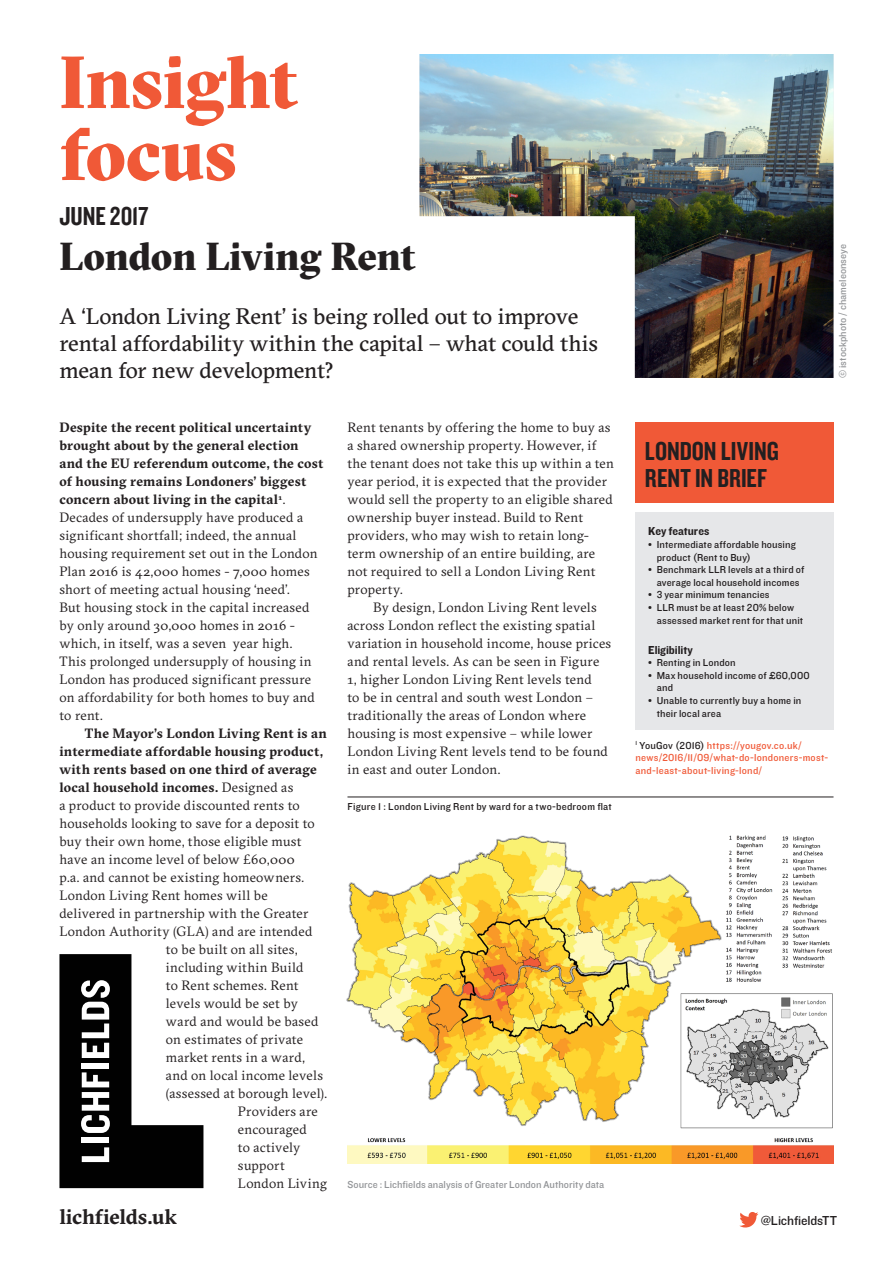
<style>
.page{position:relative;width:893px;height:1263px;background:#fff}
.page>*{position:absolute;margin:0;border:0;box-sizing:border-box;transform-origin:0 0}
.Title_49_48{font:900 73.5px/72px "GT Sectra Fine";letter-spacing:-.015em;color:#f05937}
.Heading_26_30{font:900 39px "GT Sectra Fine";letter-spacing:-.01em;color:#231f20}
.Date_18_18{font:27px/27px "Knockout 49 Liteweight";letter-spacing:-.005em;color:#231f20}
.Subheading_15_18{font:22.5px/27px "GT Sectra";letter-spacing:-.01em;color:#231f20}
.Website_Address_14{font:700 21px "GT Sectra";letter-spacing:-.005em;color:#231f20}
.Body_Text_9_12{font:13.5px/18px "GT Sectra";letter-spacing:.02em;color:#231f20}
.Body_Text_9_12-2{font:700 13.5px "GT Sectra";letter-spacing:.015em;color:#231f20}
.t1{font:13.5px "Knockout 31 Junior Middlewt";letter-spacing:-.005em;color:#231f20}
.Stats_text{font:12px "Knockout 51 Middleweight";letter-spacing:-.005em;color:#231f20}
.Figure_Text{font:10.5px/12.6px "Knockout 31 Junior Middlewt";letter-spacing:.015em;color:#231f20}
.Footnotes{font:10.5px/12.6px "Knockout 31 Junior Middlewt";letter-spacing:.02em;color:#f05937}
.Source_Text{font:10.5px "Knockout 31 Junior Middlewt";letter-spacing:.005em;color:#939598}
.Captions_9_12{font:10.5px "Knockout 31 Junior Middlewt";color:#939598}
.s1{font-weight:700}
.s2{font-weight:400}
.s3{color:#231f20}
</style>
<div class="page">
<svg style="left:739px;top:1212px;width:19px;height:15px"></svg>
<svg style="left:59px;top:954px;width:144px;height:234px"></svg>
<img style="left:419px;top:54px;width:414px;height:324px">
<hr style="left:347px;top:796px;width:486px;height:1px;background:#231f20">
<div style="left:635px;top:512px;width:198px;height:217px;background:#e6e7e9"></div>
<div style="left:635px;top:422px;width:198px;height:81px;background:#f05937"></div>
<img style="left:346px;top:835px;width:487px;height:294px">
<div style="left:338px;top:826px;width:63px;height:39px;background:#fff"></div>
<img style="left:347px;top:1138px;width:486px;height:26px">
<div style="left:525px;top:1134px;width:129px;height:10px;background:#fff"></div>
<p class="Title_49_48" style="left:59px;top:44px;width:241px">Insight focus</p>
<p class="Date_18_18" style="left:59px;top:202px;width:91px">JUNE 2017</p>
<p class="Heading_26_30" style="left:59px;top:231px;width:358px">London Living Rent</p>
<p class="Subheading_15_18" style="left:59px;top:303px;width:540px">A ‘London Living Rent’ is being rolled out to improve rental affordability within the capital – what could this mean for new development?</p>
<p class="Body_Text_9_12" style="left:59px;top:418px;width:265px"><span class="s1">Despite the recent political uncertainty brought about by the general election and the EU referendum outcome, the cost of housing remains Londoners’ biggest concern about living in the capital</span><sup>1</sup>.<br>Decades of undersupply have produced a significant shortfall; indeed, the annual housing requirement set out in the London Plan 2016 is 42,000 homes - 7,000 homes short of meeting actual housing ‘need’.<br>But housing stock in the capital increased by only around 30,000 homes in 2016 - which, in itself, was a seven year high.<br>This prolonged undersupply of housing in London has produced significant pressure on affordability for both homes to buy and to rent.</p>
<p class="Body_Text_9_12-2" style="left:85px;top:725px;width:243px">The Mayor’s London Living Rent is an</p>
<p class="Body_Text_9_12-2" style="left:59px;top:743px;width:265px">intermediate affordable housing product,</p>
<p class="Body_Text_9_12-2" style="left:59px;top:761px;width:259px">with rents based on one third of average</p>
<p class="Body_Text_9_12-2" style="left:59px;top:779px;width:235px">local household incomes. <span class="s2">Designed as</span></p>
<p class="Body_Text_9_12" style="left:59px;top:796px;width:242px">a product to provide discounted rents to</p>
<p class="Body_Text_9_12" style="left:59px;top:814px;width:257px">households looking to save for a deposit to</p>
<p class="Body_Text_9_12" style="left:59px;top:832px;width:244px">buy their own home, those eligible must</p>
<p class="Body_Text_9_12" style="left:59px;top:850px;width:237px">have an income level of below £60,000</p>
<p class="Body_Text_9_12" style="left:59px;top:868px;width:246px">p.a. and cannot be existing homeowners.</p>
<p class="Body_Text_9_12" style="left:59px;top:886px;width:210px">London Living Rent homes will be</p>
<p class="Body_Text_9_12" style="left:59px;top:904px;width:250px">delivered in partnership with the Greater</p>
<p class="Body_Text_9_12" style="left:59px;top:922px;width:254px">London Authority (GLA) and are intended</p>
<p class="Body_Text_9_12" style="left:166px;top:940px;width:133px">to be built on all sites,</p>
<p class="Body_Text_9_12" style="left:166px;top:958px;width:139px">including within Build</p>
<p class="Body_Text_9_12" style="left:166px;top:976px;width:134px">to Rent schemes. Rent</p>
<p class="Body_Text_9_12" style="left:166px;top:994px;width:134px">levels would be set by</p>
<p class="Body_Text_9_12" style="left:166px;top:1012px;width:154px">ward and would be based</p>
<p class="Body_Text_9_12" style="left:166px;top:1030px;width:139px">on estimates of private</p>
<p class="Body_Text_9_12" style="left:166px;top:1048px;width:140px">market rents in a ward,</p>
<p class="Body_Text_9_12" style="left:166px;top:1066px;width:159px">and on local income levels</p>
<p class="Body_Text_9_12" style="left:166px;top:1084px;width:163px">(assessed at borough level).</p>
<p class="Body_Text_9_12" style="left:238px;top:1102px;width:81px">Providers are</p>
<p class="Body_Text_9_12" style="left:238px;top:1120px;width:70px">encouraged</p>
<p class="Body_Text_9_12" style="left:238px;top:1138px;width:64px">to actively</p>
<p class="Body_Text_9_12" style="left:238px;top:1156px;width:48px">support</p>
<p class="Body_Text_9_12" style="left:238px;top:1174px;width:90px">London Living</p>
<p class="Body_Text_9_12" style="left:347px;top:418px;width:268px">Rent tenants by offering the home to buy as a shared ownership property. However, if the tenant does not take this up within a ten year period, it is expected that the provider would sell the property to an eligible shared ownership buyer instead. Build to Rent providers, who may wish to retain long&shy;term ownership of an entire building, are not required to sell a London Living Rent property.</p>
<p class="Body_Text_9_12" style="left:347px;top:598px;width:265px;text-indent:26px">By design, London Living Rent levels across London reflect the existing spatial variation in household income, house prices and rental levels. As can be seen in Figure 1, higher London Living Rent levels tend<br>to be in central and south west London – traditionally the areas of London where housing is most expensive – while lower London Living Rent levels tend to be found in east and outer London.</p>
<p class="Figure_Text" style="left:347px;top:800px;width:266px">Figure 1 : London Living Rent by ward for a two-bedroom flat</p>
<p class="Source_Text" style="left:347px;top:1177px;width:258px">Source : Lichfields analysis of Greater London Authority data</p>
<p class="Captions_9_12" style="left:835px;top:378px;width:135px;rotate:-90deg">© istockphoto / chameleonseye</p>
<p class="Date_18_18" style="left:645px;top:436px;width:135px">LONDON LIVING<br>RENT IN BRIEF</p>
<p class="Stats_text" style="left:648px;top:523px;width:63px">Key features</p>
<p class="Figure_Text" style="left:657px;top:538px;width:140px;text-indent:-9px">• Intermediate affordable housing product (Rent to Buy)</p>
<p class="Figure_Text" style="left:648px;top:563px;width:158px;text-align:center">• Benchmark LLR levels at a third of average local household incomes</p>
<p class="Figure_Text" style="left:648px;top:588px;width:123px">• 3 year minimum tenancies</p>
<p class="Figure_Text" style="left:657px;top:601px;width:148px;text-indent:-9px">• LLR must be at least 20% below assessed market rent for that unit</p>
<p class="Stats_text" style="left:648px;top:641px;width:46px">Eligibility</p>
<p class="Figure_Text" style="left:648px;top:656px;width:89px">• Renting in London</p>
<p class="Figure_Text" style="left:657px;top:668px;width:154px;text-indent:-9px">• Max household income of £60,000 and</p>
<p class="Figure_Text" style="left:657px;top:694px;width:146px;text-indent:-9px">• Unable to currently buy a home in their local area</p>
<p class="Footnotes" style="left:635px;top:738px;width:194px"><sup>1</sup> <span class="s3">YouGov (2016)</span> https://yougov.co.uk/ news/2016/11/09/what-do-londoners-most&shy;and-least-about-living-lond/</p>
<p class="Website_Address_14" style="left:59px;top:1203px;width:119px">lichfields.uk</p>
<p class="t1" style="left:761px;top:1211px;width:78px">@LichfieldsTT</p>
</div>
